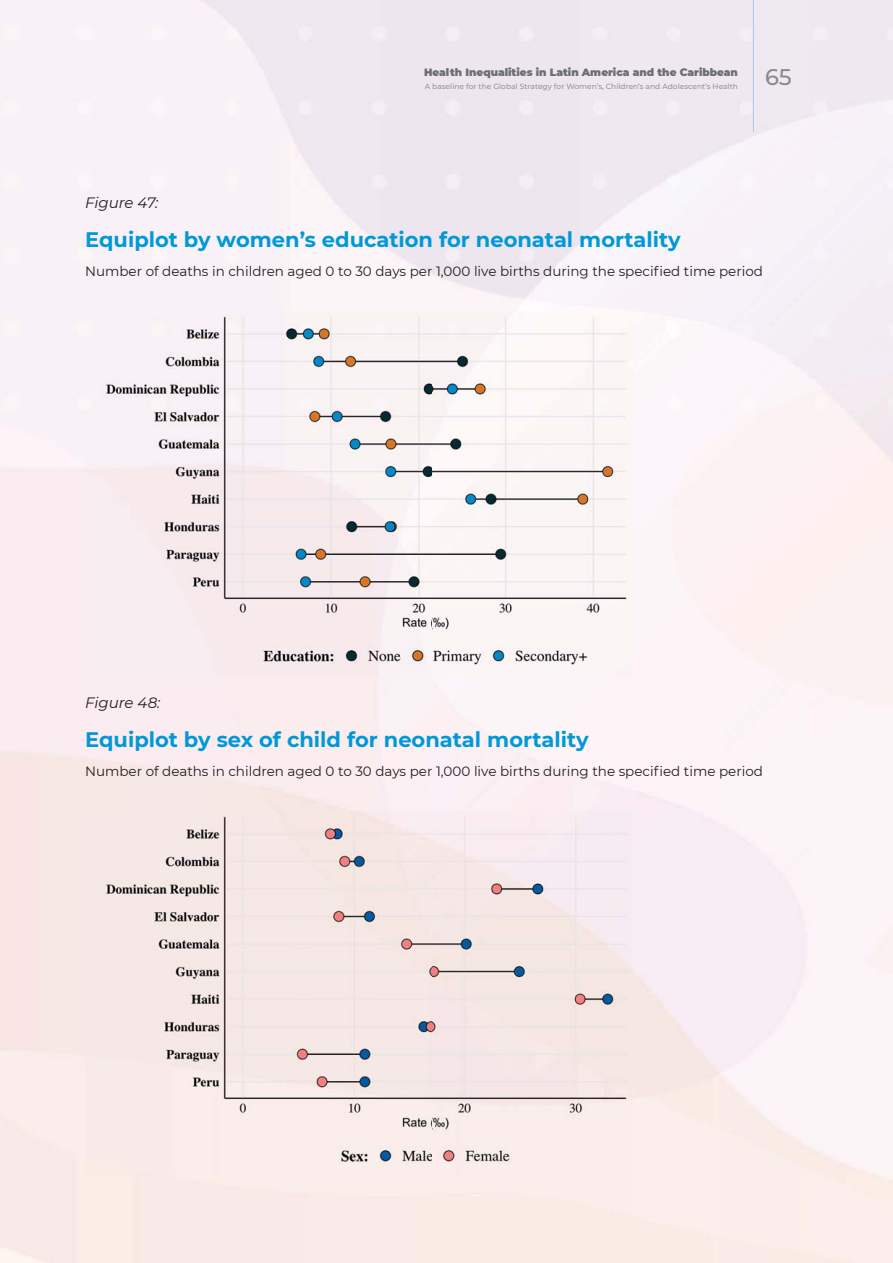
<style>
.page{position:relative;width:893px;height:1263px;background:#fff}
.page>*{position:absolute;margin:0;border:0;box-sizing:border-box;transform-origin:0 0}
.t1{font:500 22.5px "Montserrat";color:#888a8c}
.t2{font:700 21px "Montserrat";color:#0099d6}
.t3{font:italic 15px "Montserrat";color:#231f20}
.t4{font:13.5px "Montserrat";color:#231f20}
.t5{font:900 10.5px "Montserrat";color:#6d6e70}
.t6{font:500 7.5px "Montserrat";color:#939598}
</style>
<div class="page">
<hr style="left:753px;top:0;width:1px;height:132px;background:#a7cbec">
<img style="left:85px;top:312px;width:547px;height:364px">
<img style="left:85px;top:812px;width:547px;height:364px">
<p class="t5" style="left:424px;top:66px;width:315px">Health Inequalities in Latin America and the Caribbean</p>
<p class="t6" style="left:425px;top:81px;width:315px">A baseline for the Global Strategy for Women’s, Children’s and Adolescent’s Health</p>
<h1 class="t1" style="left:765px;top:63px;width:28px">65</h1>
<p class="t3" style="left:85px;top:194px;width:75px">Figure 47:</p>
<h2 class="t2" style="left:85px;top:227px;width:597px">Equiplot by women’s education for neonatal mortality</h2>
<p class="t4" style="left:85px;top:263px;width:679px">Number of deaths in children aged 0 to 30 days per 1,000 live births during the specified time period</p>
<p class="t3" style="left:85px;top:693px;width:77px">Figure 48:</p>
<h2 class="t2" style="left:85px;top:727px;width:505px">Equiplot by sex of child for neonatal mortality</h2>
<p class="t4" style="left:85px;top:762px;width:679px">Number of deaths in children aged 0 to 30 days per 1,000 live births during the specified time period</p>
</div>
